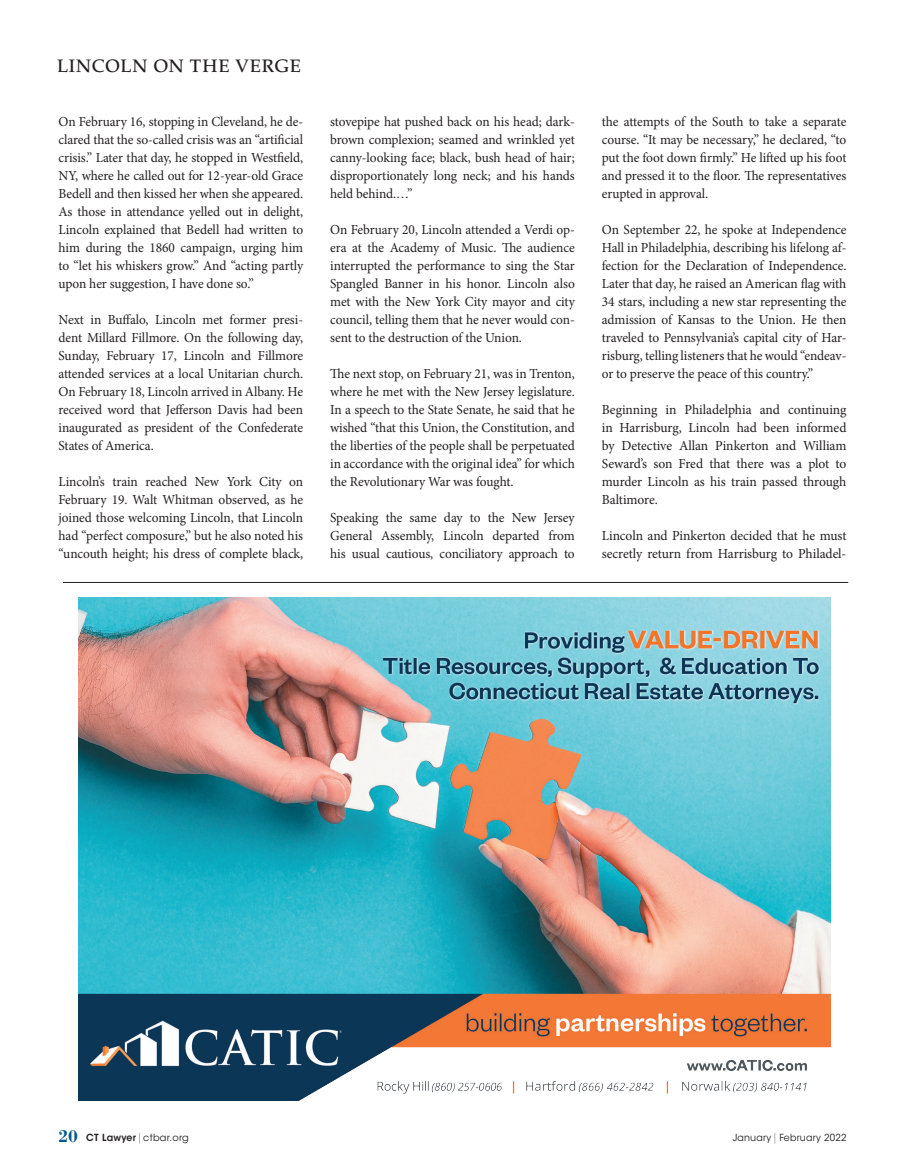
<style>
.page{position:relative;width:905px;height:1175px;background:#fff}
.page>*{position:absolute;margin:0;border:0;box-sizing:border-box;transform-origin:0 0}
.t1{font:500 18px "Palatino LT Std";letter-spacing:.04em;color:#231f20}
.t2{font:13.8px/18px "Minion Pro";letter-spacing:-.01em;color:#231f20;text-align:justify}
.t3{font:9.75px "ITC Avant Garde Std";letter-spacing:.025em;color:#231f20}
.t4{font:9.75px "ITC Avant Garde Std";letter-spacing:.025em;color:#231f20;scale:.96 1}
.s1{font-family:"Bodoni Std";font-weight:700;font-size:18px;color:#015a8d}
.s2{font-weight:600}
.s3{font-weight:200;font-size:10.8px}
</style>
<div class="page">
<hr style="left:63px;top:582px;width:785px;height:1px;background:#231f20">
<img style="left:78px;top:597px;width:752px;height:503px">
<h1 class="t1" style="left:57px;top:55px;width:245px">LINCOLN ON THE VERGE</h1>
<p class="t2" style="left:58px;top:113px;width:246px">On February 16, stopping in Cleveland, he de&shy;clared that the so-called crisis was an “artificial crisis.” Later that day, he stopped in Westfield, NY, where he called out for 12-year-old Grace Bedell and then kissed her when she appeared.<br>As those in attendance yelled out in delight, Lincoln explained that Bedell had written to him during the 1860 campaign, urging him to “let his whiskers grow.” And “acting partly upon her suggestion, I have done so.”</p>
<p class="t2" style="left:58px;top:311px;width:246px">Next in Buffalo, Lincoln met former presi&shy;dent Millard Fillmore. On the following day, Sunday, February 17, Lincoln and Fillmore attended services at a local Unitarian church.<br>On February 18, Lincoln arrived in Albany. He received word that Jefferson Davis had been inaugurated as president of the Confederate States of America.</p>
<p class="t2" style="left:58px;top:473px;width:246px">Lincoln’s train reached New York City on February 19. Walt Whitman observed, as he joined those welcoming Lincoln, that Lincoln had “perfect composure,” but he also noted his “uncouth height; his dress of complete black,</p>
<p class="t2" style="left:330px;top:113px;width:246px">stovepipe hat pushed back on his head; dark&shy;brown complexion; seamed and wrinkled yet canny-looking face; black, bush head of hair; disproportionately long neck; and his hands held behind.…”</p>
<p class="t2" style="left:330px;top:221px;width:246px">On February 20, Lincoln attended a Verdi op&shy;era at the Academy of Music. The audience interrupted the performance to sing the Star Spangled Banner in his honor. Lincoln also met with the New York City mayor and city council, telling them that he never would con&shy;sent to the destruction of the Union.</p>
<p class="t2" style="left:330px;top:365px;width:246px">The next stop, on February 21, was in Trenton, where he met with the New Jersey legislature.<br>In a speech to the State Senate, he said that he wished “that this Union, the Constitution, and the liberties of the people shall be perpetuated in accordance with the original idea” for which the Revolutionary War was fought.</p>
<p class="t2" style="left:330px;top:509px;width:246px">Speaking the same day to the New Jersey General Assembly, Lincoln departed from his usual cautious, conciliatory approach to</p>
<p class="t2" style="left:601px;top:113px;width:246px">the attempts of the South to take a separate course. “It may be necessary,” he declared, “to put the foot down firmly.” He lifted up his foot and pressed it to the floor. The representatives erupted in approval.</p>
<p class="t2" style="left:601px;top:221px;width:246px">On September 22, he spoke at Independence Hall in Philadelphia, describing his lifelong af&shy;fection for the Declaration of Independence.<br>Later that day, he raised an American flag with 34 stars, including a new star representing the admission of Kansas to the Union. He then traveled to Pennsylvania’s capital city of Har&shy;risburg, telling listeners that he would “endeav&shy;or to preserve the peace of this country.”</p>
<p class="t2" style="left:602px;top:401px;width:246px">Beginning in Philadelphia and continuing in Harrisburg, Lincoln had been informed by Detective Allan Pinkerton and William Seward’s son Fred that there was a plot to murder Lincoln as his train passed through Baltimore.</p>
<p class="t2" style="left:602px;top:527px;width:246px">Lincoln and Pinkerton decided that he must secretly return from Harrisburg to Philadel-</p>
<p class="t3" style="left:58px;top:1131px;width:132px"><span class="s1">20</span> <span class="s2">CT Lawyer</span><span class="s3">|</span>ctbar.org</p>
<p class="t4" style="left:732px;top:1131px;width:120px">January<span class="s3">|</span> February 2022</p>
</div>
